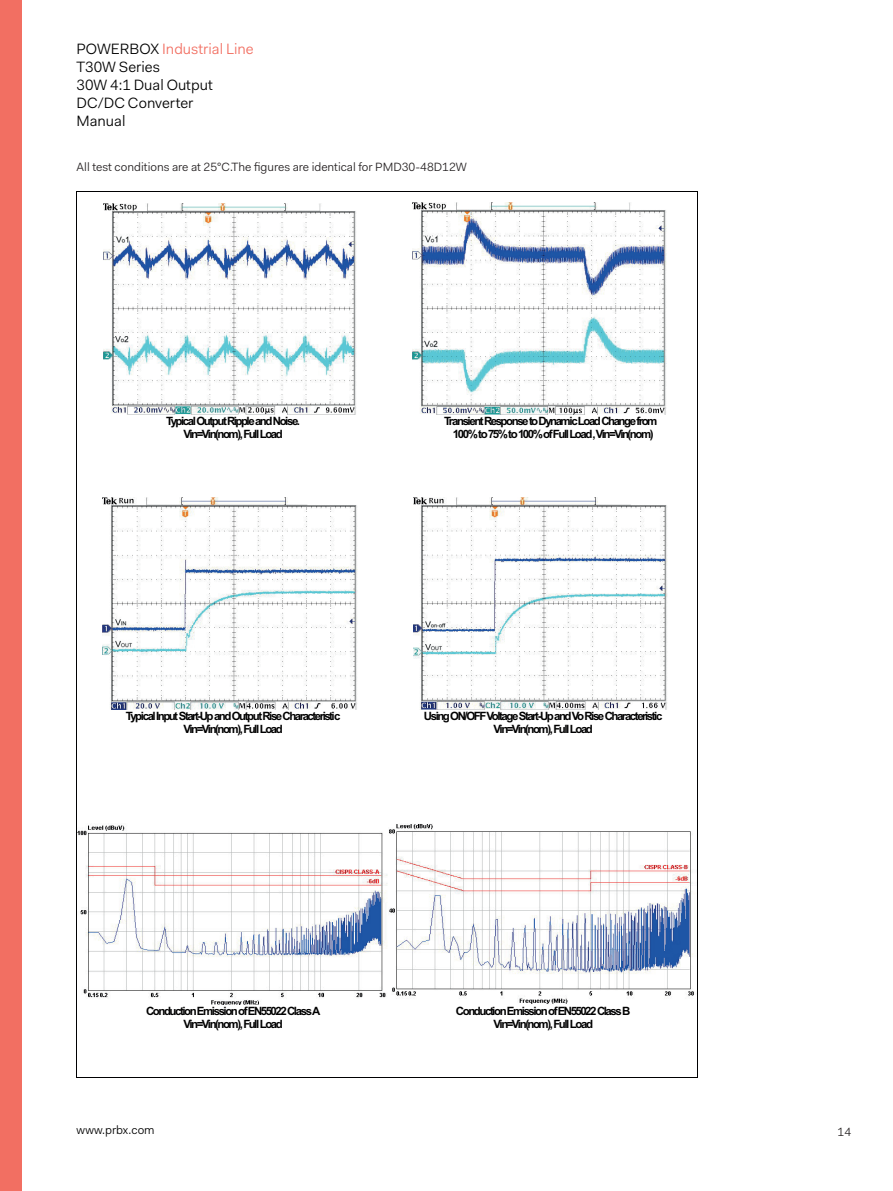
<style>
.page{position:relative;width:893px;height:1191px;background:#fff}
.page>*{position:absolute;margin:0;border:0;box-sizing:border-box;transform-origin:0 0}
.t1{font:15px/18px "Fakt Pro Blond";color:#000}
.Rubrik_Mech{font:12px "Fakt Pro Blond";color:#231f20}
.t2{font:12px "Fakt Pro Blond";color:#000}
.t3{font:700 11.4px/13px "Arial";letter-spacing:-.125em;color:#000001;text-align:center}
.s1{color:#f26f62}
</style>
<div class="page">
<div style="left:0;top:0;width:21px;height:1191px;background:#f26f62"></div>
<img style="left:103px;top:203px;width:254px;height:211px">
<img style="left:413px;top:203px;width:254px;height:211px">
<hr style="left:77px;top:191px;width:310px;height:1px;background:#000001">
<hr style="left:388px;top:191px;width:309px;height:1px;background:#000001">
<hr style="left:77px;top:192px;width:1px;height:222px;background:#000001">
<hr style="left:697px;top:192px;width:1px;height:222px;background:#000001">
<hr style="left:77px;top:414px;width:1px;height:73px;background:#000001">
<hr style="left:697px;top:414px;width:1px;height:73px;background:#000001">
<img style="left:103px;top:498px;width:255px;height:211px">
<img style="left:413px;top:498px;width:255px;height:211px">
<hr style="left:77px;top:487px;width:1px;height:222px;background:#000001">
<hr style="left:697px;top:487px;width:1px;height:222px;background:#000001">
<hr style="left:77px;top:709px;width:1px;height:73px;background:#000001">
<hr style="left:697px;top:709px;width:1px;height:73px;background:#000001">
<img style="left:78px;top:824px;width:616px;height:180px">
<hr style="left:77px;top:782px;width:1px;height:222px;background:#000001">
<hr style="left:697px;top:782px;width:1px;height:222px;background:#000001">
<hr style="left:77px;top:1004px;width:1px;height:73px;background:#000001">
<hr style="left:77px;top:1077px;width:310px;height:1px;background:#000001">
<hr style="left:387px;top:1077px;width:310px;height:1px;background:#000001">
<hr style="left:697px;top:1004px;width:1px;height:73px;background:#000001">
<h1 class="t1" style="left:77px;top:40px;width:179px">POWERBOX <span class="s1">Industrial Line<br></span>T30W Series<br>30W 4:1 Dual Output<br>DC/DC Converter<br>Manual</h1>
<p class="Rubrik_Mech" style="left:77px;top:158px;width:392px">All test conditions are at 25°C.The figures are identical for PMD30-48D12W</p>
<p class="t3" style="left:166px;top:414px;width:135px">TypicalOutputRippleand Noise.<br>Vin=Vin(nom),FullLoad</p>
<p class="t3" style="left:444px;top:414px;width:215px">TransientResponseto Dynamic Load Changefrom<br>100%to 75% to 100% ofFullLoad ,Vin=Vin(nom)</p>
<p class="t3" style="left:126px;top:709px;width:216px">TypicalInputStart-Up and Output Rise Characteristic<br>Vin=Vin(nom),FullLoad</p>
<p class="t3" style="left:424px;top:709px;width:240px">Using ON/OFFVoltage Start-Up and Vo Rise Characteristic<br>Vin=Vin(nom),FullLoad</p>
<p class="t3" style="left:146px;top:1004px;width:176px">Conduction Emission ofEN55022 Class A<br>Vin=Vin(nom),FullLoad</p>
<p class="t3" style="left:456px;top:1004px;width:176px">Conduction Emission ofEN55022 Class B<br>Vin=Vin(nom),FullLoad</p>
<p class="t2" style="left:77px;top:1122px;width:80px">www.prbx.com</p>
<p class="Rubrik_Mech" style="left:837px;top:1124px;width:15px">14</p>
</div>
